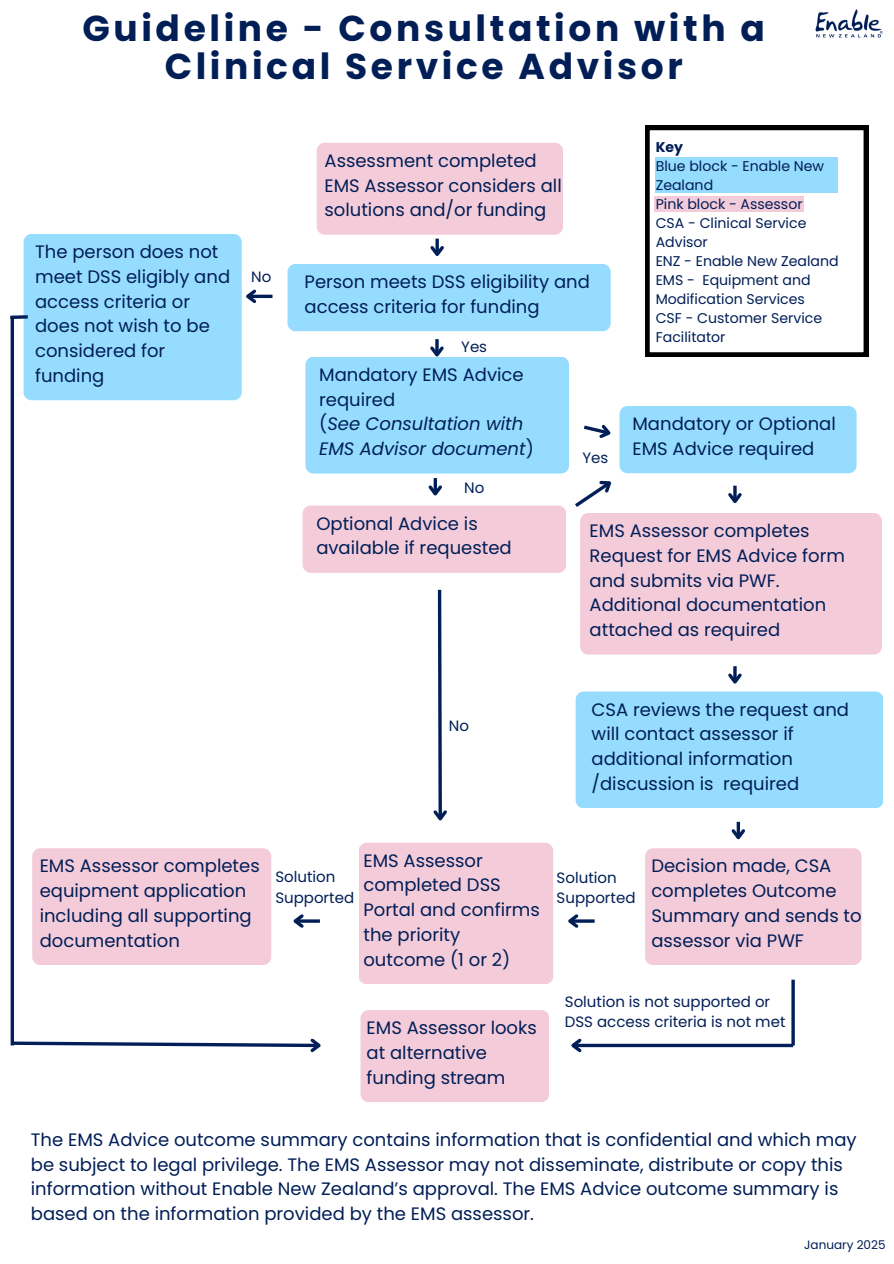
<style>
.page{position:relative;width:894px;height:1264px;background:#fff}
.page>*{position:absolute;margin:0;border:0;box-sizing:border-box;transform-origin:0 0}
.t1{font:700 36px/38.2px "Poppins";letter-spacing:.1em;color:#011e57;text-align:center}
.t2{font:18px/24.8px "Poppins";color:#011e57}
.t3{font:italic 18px/24.8px "Poppins";color:#011e57}
.t4{font:15px/20.2px "Poppins";color:#011e57}
.t5{font:14.1px/19px "Poppins";color:#011e57}
.t6{font:12px "Poppins";color:#011e57}
.s1{font-style:normal}
.s2{font-weight:700}
</style>
<div class="page">
<img style="left:815px;top:9px;width:68px;height:29px">
<div style="left:24px;top:234px;width:218px;height:166px;background:#96dcff;border-radius:8px"></div>
<div style="left:316px;top:143px;width:247px;height:92px;background:#f4ccd9;border-radius:8px"></div>
<div style="left:287px;top:264px;width:323px;height:67px;background:#96dcff;border-radius:8px"></div>
<div style="left:305px;top:357px;width:264px;height:116px;background:#96dcff;border-radius:8px"></div>
<div style="left:619px;top:406px;width:237px;height:67px;background:#96dcff;border-radius:8px"></div>
<div style="left:580px;top:513px;width:301px;height:141px;background:#f4ccd9;border-radius:8px"></div>
<div style="left:575px;top:691px;width:308px;height:117px;background:#96dcff;border-radius:8px"></div>
<div style="left:360px;top:1010px;width:189px;height:92px;background:#f4ccd9;border-radius:8px"></div>
<div style="left:645px;top:848px;width:216px;height:117px;background:#f4ccd9;border-radius:8px"></div>
<div style="left:358px;top:842px;width:195px;height:142px;background:#f4ccd9;border-radius:8px"></div>
<div style="left:32px;top:848px;width:239px;height:117px;background:#f4ccd9;border-radius:8px"></div>
<div style="left:302px;top:505px;width:264px;height:68px;background:#f4ccd9;border-radius:8px"></div>
<svg style="left:10px;top:1035px;width:311px;height:17px"></svg>
<svg style="left:433px;top:589px;width:14px;height:232px"></svg>
<svg style="left:435px;top:239px;width:4px;height:4px"></svg>
<svg style="left:430px;top:243px;width:14px;height:13px"></svg>
<hr style="left:435px;top:339px;width:3px;height:16px;background:#011e57">
<svg style="left:430px;top:343px;width:14px;height:14px"></svg>
<svg style="left:433px;top:478px;width:4px;height:4px"></svg>
<svg style="left:428px;top:482px;width:14px;height:14px"></svg>
<hr style="left:248px;top:295px;width:24px;height:3px;background:#011e57">
<svg style="left:246px;top:289px;width:13px;height:14px"></svg>
<hr style="left:733px;top:485px;width:3px;height:16px;background:#011e57">
<svg style="left:728px;top:490px;width:14px;height:13px"></svg>
<hr style="left:733px;top:666px;width:3px;height:16px;background:#011e57">
<svg style="left:728px;top:670px;width:14px;height:14px"></svg>
<hr style="left:736px;top:821px;width:3px;height:16px;background:#011e57">
<svg style="left:731px;top:826px;width:14px;height:14px"></svg>
<hr style="left:569px;top:919px;width:25px;height:3px;background:#011e57">
<svg style="left:568px;top:914px;width:13px;height:14px"></svg>
<hr style="left:295px;top:919px;width:25px;height:3px;background:#011e57">
<svg style="left:293px;top:914px;width:13px;height:14px"></svg>
<hr style="left:11px;top:317px;width:3px;height:728px;background:#011e57">
<svg style="left:10px;top:313px;width:18px;height:8px"></svg>
<hr style="left:791px;top:979px;width:3px;height:66px;background:#011e57">
<svg style="left:584px;top:1043px;width:208px;height:4px"></svg>
<svg style="left:571px;top:1038px;width:13px;height:15px"></svg>
<svg style="left:583px;top:424px;width:28px;height:14px"></svg>
<svg style="left:575px;top:480px;width:37px;height:27px"></svg>
<svg style="left:645px;top:126px;width:222px;height:230px"></svg>
<div style="left:655px;top:157px;width:182px;height:35px;background:#96dcff"></div>
<div style="left:654px;top:196px;width:150px;height:15px;background:#f4ccd9"></div>
<p class="t1" style="left:82px;top:9px;width:683px">Guideline - Consultation with a<br>Clinical Service Advisor</p>
<h3 class="t2" style="left:35px;top:239px;width:196px">The person does not meet DSS eligibly and access criteria or does not wish to be considered for funding</h3>
<p class="t4" style="left:251px;top:267px;width:22px">No</p>
<h2 class="t2" style="left:324px;top:148px;width:239px">Assessment completed<br>EMS Assessor considers all solutions and/or funding</h2>
<h2 class="t2" style="left:304px;top:269px;width:287px">Person meets DSS eligibility and access criteria for funding</h2>
<h2 class="t4" style="left:461px;top:337px;width:27px">Yes</h2>
<p class="t3" style="left:319px;top:362px;width:216px"><span class="s1">Mandatory EMS Advice required<br>(</span>See Consultation with<br>EMS Advisor document<span class="s1">)</span></p>
<p class="t4" style="left:464px;top:477px;width:22px">No</p>
<h3 class="t4" style="left:582px;top:448px;width:27px">Yes</h3>
<p class="t5" style="left:655px;top:137px;width:184px"><span class="s2">Key<br></span>Blue block - Enable New<br>Zealand<br>Pink block - Assessor<br>CSA - Clinical Service<br>Advisor<br>ENZ - Enable New Zealand<br>EMS - Equipment and<br>Modification Services<br>CSF - Customer Service<br>Facilitator</p>
<h2 class="t2" style="left:632px;top:411px;width:205px">Mandatory or Optional<br>EMS Advice required</h2>
<h3 class="t2" style="left:316px;top:511px;width:197px">Optional Advice is available if requested</h3>
<h2 class="t4" style="left:449px;top:715px;width:22px">No</h2>
<h3 class="t2" style="left:589px;top:518px;width:257px">EMS Assessor completes<br>Request for EMS Advice form and submits via PWF.<br>Additional documentation attached as required</h3>
<p class="t2" style="left:591px;top:697px;width:259px">CSA reviews the request and will contact assessor if additional information /discussion is required</p>
<h3 class="t2" style="left:40px;top:853px;width:221px">EMS Assessor completes equipment application including all supporting documentation</h3>
<h2 class="t4" style="left:275px;top:866px;width:80px">Solution<br>Supported</h2>
<p class="t2" style="left:363px;top:848px;width:178px">EMS Assessor completed DSS<br>Portal and confirms the priority outcome (1 or 2)</p>
<p class="t2" style="left:366px;top:1015px;width:172px">EMS Assessor looks at alternative funding stream</p>
<p class="t4" style="left:556px;top:867px;width:80px">Solution<br>Supported</p>
<p class="t2" style="left:651px;top:853px;width:212px">Decision made, CSA completes Outcome<br>Summary and sends to assessor via PWF</p>
<h2 class="t4" style="left:564px;top:991px;width:222px">Solution is not supported or<br>DSS access criteria is not met</h2>
<p class="t2" style="left:31px;top:1127px;width:827px">The EMS Advice outcome summary contains information that is confidential and which may be subject to legal privilege. The EMS Assessor may not disseminate, distribute or copy this information without Enable New Zealand’s approval. The EMS Advice outcome summary is based on the information provided by the EMS assessor.</p>
<h1 class="t6" style="left:804px;top:1236px;width:83px">January 2025</h1>
</div>
